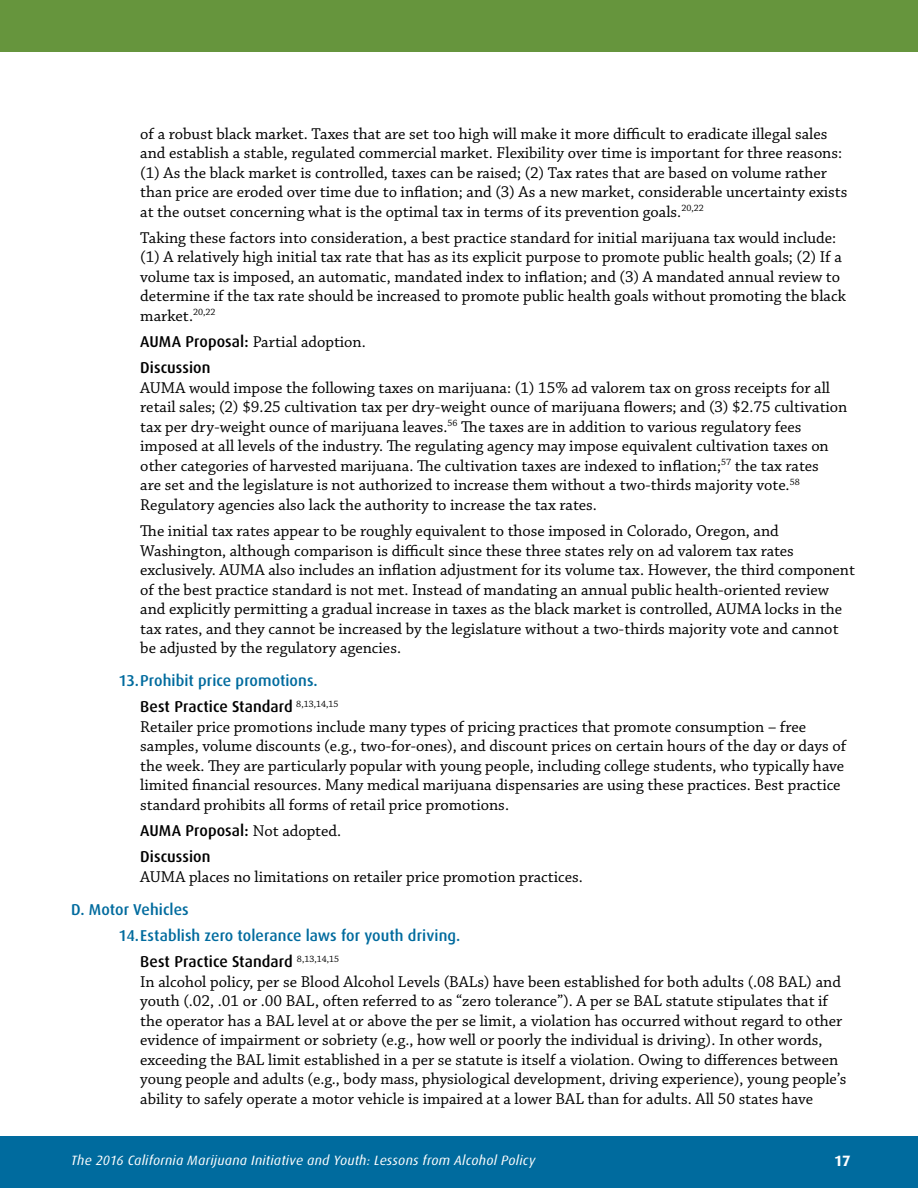
<style>
.page{position:relative;width:918px;height:1188px;background:#fff}
.page>*{position:absolute;margin:0;border:0;box-sizing:border-box;transform-origin:0 0}
.t1{font:16.5px/19.5px "Chaparral Pro";color:#000}
.t2{font:500 15.75px/26.2px "Dax";letter-spacing:.005em;color:#006b9e}
.t3{font:500 15.75px/26.2px "Dax";letter-spacing:.005em;color:#000}
.t4{font:700 15px "Dax";color:#fff}
.t5{font:italic 13.5px "Dax";letter-spacing:.02em;color:#fff}
.s1{font-family:"Dax";font-weight:500;font-size:15.75px}
.s2{color:#000}
.s3{font-family:"Chaparral Pro";font-weight:400;font-size:16.5px}
</style>
<div class="page">
<div style="left:0;top:1136px;width:918px;height:52px;background:#006b9e"></div>
<div style="left:0;top:0;width:918px;height:52px;background:#66953d"></div>
<p class="t1" style="left:140px;top:124px;width:709px">of a robust black market. Taxes that are set too high will make it more difficult to eradicate illegal sales and establish a stable, regulated commercial market. Flexibility over time is important for three reasons: (1) As the black market is controlled, taxes can be raised; (2) Tax rates that are based on volume rather than price are eroded over time due to inflation; and (3) As a new market, considerable uncertainty exists at the outset concerning what is the optimal tax in terms of its prevention goals.<sup>20,22</sup></p>
<p class="t1" style="left:140px;top:229px;width:707px">Taking these factors into consideration, a best practice standard for initial marijuana tax would include: (1) A relatively high initial tax rate that has as its explicit purpose to promote public health goals; (2) If a volume tax is imposed, an automatic, mandated index to inflation; and (3) A mandated annual review to determine if the tax rate should be increased to promote public health goals without promoting the black market.<sup>20,22</sup></p>
<p class="t1" style="left:140px;top:333px;width:227px"><span class="s1">AUMA Proposal:</span> Partial adoption.</p>
<p class="t3" style="left:140px;top:355px;width:72px">Discussion</p>
<p class="t1" style="left:140px;top:379px;width:709px">AUMA would impose the following taxes on marijuana: (1) 15% ad valorem tax on gross receipts for all retail sales; (2) $9.25 cultivation tax per dry-weight ounce of marijuana flowers; and (3) $2.75 cultivation tax per dry-weight ounce of marijuana leaves.<sup>56</sup> The taxes are in addition to various regulatory fees imposed at all levels of the industry. The regulating agency may impose equivalent cultivation taxes on other categories of harvested marijuana. The cultivation taxes are indexed to inflation;<sup>57</sup> the tax rates<br>are set and the legislature is not authorized to increase them without a two-thirds majority vote.<sup>58<br></sup>Regulatory agencies also lack the authority to increase the tax rates.</p>
<p class="t1" style="left:140px;top:522px;width:716px">The initial tax rates appear to be roughly equivalent to those imposed in Colorado, Oregon, and Washington, although comparison is difficult since these three states rely on ad valorem tax rates exclusively. AUMA also includes an inflation adjustment for its volume tax. However, the third component of the best practice standard is not met. Instead of mandating an annual public health-oriented review and explicitly permitting a gradual increase in taxes as the black market is controlled, AUMA locks in the tax rates, and they cannot be increased by the legislature without a two-thirds majority vote and cannot be adjusted by the regulatory agencies.</p>
<p class="t2" style="left:140px;top:668px;width:200px;text-indent:-22px">13.Prohibit price promotions.<br><span class="s2">Best Practice Standard</span> <sup>8,13,14,15</sup></p>
<p class="t1" style="left:140px;top:718px;width:708px">Retailer price promotions include many types of pricing practices that promote consumption – free samples, volume discounts (e.g., two-for-ones), and discount prices on certain hours of the day or days of the week. They are particularly popular with young people, including college students, who typically have limited financial resources. Many medical marijuana dispensaries are using these practices. Best practice standard prohibits all forms of retail price promotions.</p>
<p class="t3" style="left:140px;top:818px;width:202px">AUMA Proposal: <span class="s3">Not adopted.<br></span>Discussion</p>
<p class="t1" style="left:140px;top:868px;width:444px">AUMA places no limitations on retailer price promotion practices.</p>
<p class="t2" style="left:71px;top:896px;width:119px">D. Motor Vehicles</p>
<p class="t2" style="left:119px;top:923px;width:343px">14.Establish zero tolerance laws for youth driving.</p>
<p class="t3" style="left:140px;top:949px;width:201px">Best Practice Standard <sup>8,13,14,15</sup></p>
<p class="t1" style="left:140px;top:973px;width:708px">In alcohol policy, per se Blood Alcohol Levels (BALs) have been established for both adults (.08 BAL) and youth (.02, .01 or .00 BAL, often referred to as “zero tolerance”). A per se BAL statute stipulates that if the operator has a BAL level at or above the per se limit, a violation has occurred without regard to other evidence of impairment or sobriety (e.g., how well or poorly the individual is driving). In other words, exceeding the BAL limit established in a per se statute is itself a violation. Owing to differences between young people and adults (e.g., body mass, physiological development, driving experience), young people’s ability to safely operate a motor vehicle is impaired at a lower BAL than for adults. All 50 states have</p>
<p class="t5" style="left:71px;top:1153px;width:466px">The 2016 California Marijuana Initiative and Youth: Lessons from Alcohol Policy</p>
<p class="t4" style="left:834px;top:1152px;width:18px">17</p>
</div>
